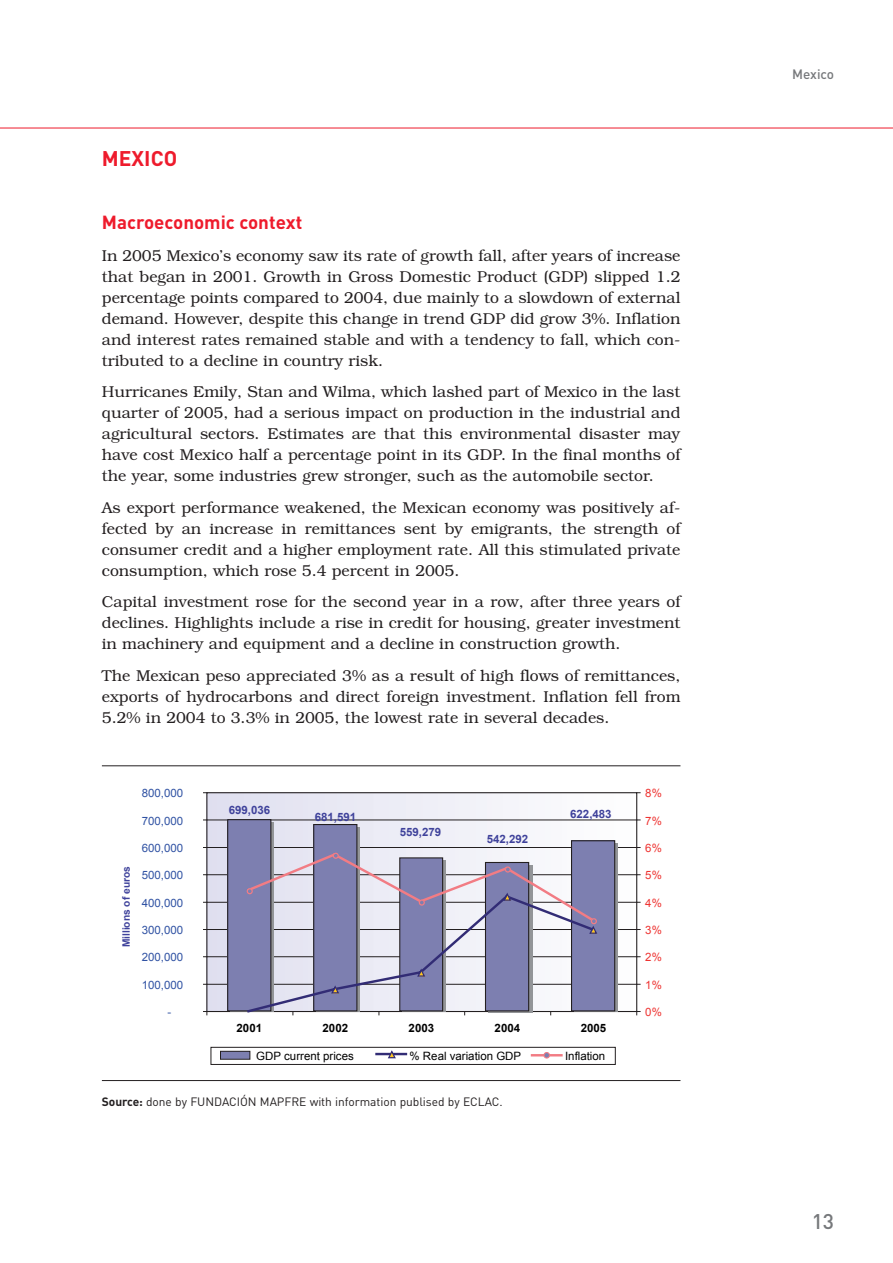
<style>
.page{position:relative;width:893px;height:1263px;background:#fff}
.page>*{position:absolute;margin:0;border:0;box-sizing:border-box;transform-origin:0 0}
.t1{font:700 21px "DIN";color:#ee1b2c}
.t2{font:500 21px "DIN";color:#76787b}
.t3{font:700 18.75px "DIN";color:#ee1b2c}
.t4{font:300 15.75px/21px "Bookman";color:#231f20;text-align:justify}
.t5{font:500 13.5px "DIN";color:#76787b}
.t6{font:12px "DIN";letter-spacing:-.005em;color:#231f20}
.t7{font:11.55px "Arial";color:#3052a3}
.t8{font:11.55px "Arial";color:#000}
.t9{font:700 11.55px "Arial";color:#3f429b}
.t10{font:700 11.55px "Arial";color:#000}
.t11{font:11.55px "Arial";color:#ee3432}
.t12{font:700 10.2px "Arial";color:#3f429b}
.s1{font-weight:700}
</style>
<div class="page">
<hr style="left:0;top:128px;width:892px;height:1px;background:#ee1b2c">
<svg style="left:208px;top:794px;width:427px;height:216px"></svg>
<hr style="left:207px;top:984px;width:429px;height:1px;background:#231f20">
<hr style="left:207px;top:956px;width:429px;height:1px;background:#231f20">
<hr style="left:207px;top:929px;width:429px;height:1px;background:#231f20">
<hr style="left:207px;top:902px;width:429px;height:1px;background:#231f20">
<hr style="left:207px;top:874px;width:429px;height:1px;background:#231f20">
<hr style="left:207px;top:847px;width:429px;height:1px;background:#231f20">
<hr style="left:207px;top:820px;width:429px;height:1px;background:#231f20">
<div style="left:574px;top:844px;width:44px;height:168px;background:linear-gradient(to bottom,#939598,#939598)"></div>
<div style="left:228px;top:820px;width:43px;height:191px;background:#7d7fb0"></div>
<div style="left:227px;top:819px;width:44px;height:192px;border:1px solid #231f20"></div>
<div style="left:314px;top:825px;width:43px;height:186px;background:#7d7fb0"></div>
<div style="left:313px;top:824px;width:44px;height:187px;border:1px solid #231f20"></div>
<div style="left:571px;top:841px;width:43px;height:170px;background:#7d7fb0"></div>
<div style="left:571px;top:840px;width:44px;height:171px;border:1px solid #231f20"></div>
<div style="left:210px;top:1047px;width:405px;height:18px;border:1px solid #231f20"></div>
<svg style="left:245px;top:851px;width:353px;height:164px"></svg>
<div style="left:220px;top:1051px;width:30px;height:8px;background:#7d7fb0"></div>
<div style="left:220px;top:1051px;width:30px;height:9px;border:1px solid #231f20"></div>
<hr style="left:376px;top:1053px;width:30px;height:2px;background:#322c75">
<svg style="left:387px;top:1050px;width:10px;height:9px"></svg>
<hr style="left:532px;top:1054px;width:29px;height:3px;background:#f27c84">
<div style="left:543px;top:1052px;width:7px;height:7px;background:#7d7fb0;border:1px solid #f27c84;border-radius:50%"></div>
<hr style="left:102px;top:1080px;width:578px;height:1px;background:#231f20">
<hr style="left:102px;top:765px;width:578px;height:1px;background:#231f20">
<h1 class="t1" style="left:102px;top:151px;width:77px">MEXICO</h1>
<p class="t3" style="left:102px;top:216px;width:202px">Macroeconomic context</p>
<p class="t4" style="left:102px;top:247px;width:580px">In 2005 Mexico’s economy saw its rate of growth fall, after years of increase that began in 2001. Growth in Gross Domestic Product (GDP) slipped 1.2 percentage points compared to 2004, due mainly to a slowdown of external demand. However, despite this change in trend GDP did grow 3%. Inflation and interest rates remained stable and with a tendency to fall, which con&shy;tributed to a decline in country risk.</p>
<p class="t4" style="left:102px;top:383px;width:580px">Hurricanes Emily, Stan and Wilma, which lashed part of Mexico in the last quarter of 2005, had a serious impact on production in the industrial and agricultural sectors. Estimates are that this environmental disaster may have cost Mexico half a percentage point in its GDP. In the final months of the year, some industries grew stronger, such as the automobile sector.</p>
<p class="t4" style="left:102px;top:499px;width:580px">As export performance weakened, the Mexican economy was positively af&shy;fected by an increase in remittances sent by emigrants, the strength of consumer credit and a higher employment rate. All this stimulated private consumption, which rose 5.4 percent in 2005.</p>
<p class="t4" style="left:102px;top:593px;width:580px">Capital investment rose for the second year in a row, after three years of declines. Highlights include a rise in credit for housing, greater investment in machinery and equipment and a decline in construction growth.</p>
<p class="t4" style="left:102px;top:666px;width:580px">The Mexican peso appreciated 3% as a result of high flows of remittances, exports of hydrocarbons and direct foreign investment. Inflation fell from 5.2% in 2004 to 3.3% in 2005, the lowest rate in several decades.</p>
<p class="t12" style="left:120px;top:947px;width:83px;rotate:-90deg">Millions of euros</p>
<p class="t7" style="left:142px;top:787px;width:43px">800,000</p>
<p class="t7" style="left:142px;top:814px;width:43px">700,000</p>
<p class="t7" style="left:142px;top:842px;width:43px">600,000</p>
<p class="t7" style="left:142px;top:869px;width:43px">500,000</p>
<p class="t7" style="left:142px;top:896px;width:43px">400,000</p>
<p class="t7" style="left:142px;top:924px;width:43px">300,000</p>
<p class="t7" style="left:142px;top:951px;width:43px">200,000</p>
<p class="t7" style="left:142px;top:978px;width:43px">100,000</p>
<p class="t7" style="left:167px;top:1006px;width:5px">-</p>
<p class="t9" style="left:229px;top:804px;width:43px">699,036</p>
<p class="t9" style="left:315px;top:811px;width:43px">681,591</p>
<p class="t9" style="left:399px;top:825px;width:43px">559,279</p>
<p class="t9" style="left:487px;top:833px;width:43px">542,292</p>
<p class="t9" style="left:570px;top:808px;width:43px">622,483</p>
<p class="t10" style="left:236px;top:1022px;width:27px">2001</p>
<p class="t10" style="left:322px;top:1022px;width:27px">2002</p>
<p class="t10" style="left:408px;top:1022px;width:27px">2003</p>
<p class="t10" style="left:494px;top:1022px;width:27px">2004</p>
<p class="t10" style="left:580px;top:1022px;width:27px">2005</p>
<p class="t8" style="left:256px;top:1050px;width:99px">GDP current prices</p>
<p class="t8" style="left:409px;top:1050px;width:113px">% Real variation GDP</p>
<p class="t8" style="left:565px;top:1050px;width:42px">Inflation</p>
<p class="t6" style="left:102px;top:1098px;width:402px"><span class="s1">Source:</span> done by FUNDACIÓN MAPFRE with information publised by ECLAC.</p>
<p class="t11" style="left:645px;top:787px;width:18px">8%</p>
<p class="t11" style="left:645px;top:814px;width:18px">7%</p>
<p class="t11" style="left:645px;top:842px;width:18px">6%</p>
<p class="t11" style="left:645px;top:869px;width:18px">5%</p>
<p class="t11" style="left:645px;top:896px;width:18px">4%</p>
<p class="t11" style="left:645px;top:924px;width:18px">3%</p>
<p class="t11" style="left:645px;top:951px;width:18px">2%</p>
<p class="t11" style="left:645px;top:978px;width:18px">1%</p>
<p class="t11" style="left:645px;top:1006px;width:18px">0%</p>
<p class="t5" style="left:792px;top:70px;width:44px">Mexico</p>
<h1 class="t2" style="left:811px;top:1214px;width:24px">13</h1>
</div>
